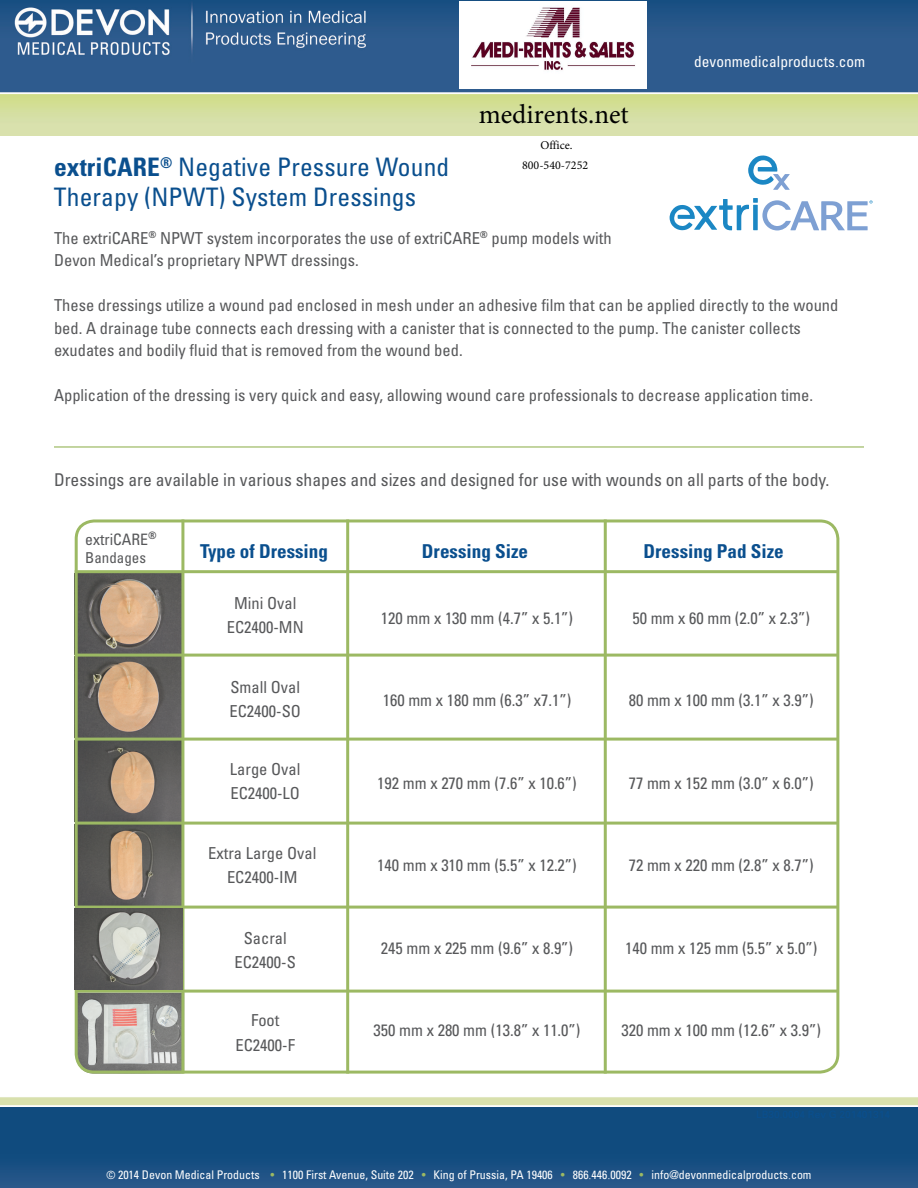
<style>
.page{position:relative;width:918px;height:1188px;background:#fff}
.page>*{position:absolute;margin:0;border:0;box-sizing:border-box;transform-origin:0 0}
.t1{font:27px "Minion Pro";color:#000}
.Product_-_Title{font:condensed 25.5px "Univers";letter-spacing:.005em;color:#0a4f8e}
.Key_Features_Head{font:700 condensed 19.2px "Univers";color:#0a4f8e}
.Main_Paragraph{font:condensed 17.7px "Univers";color:#57585a}
.Main_Paragraph-2{font:condensed 16.5px/22.5px "Univers";color:#57585a}
.Key_Feature_Text{font:condensed 15.75px "Univers";color:#57585a}
.t2{font:condensed 15.3px "Univers";color:#fff}
.Key_Feature_Text-2{font:condensed 15px "Univers";color:#57585a}
.t3{font:12px/19.8px "Minion Pro";color:#000;text-align:center}
.t4{font:condensed 11.85px "Univers";color:#fff}
.s1{font-weight:700}
.s2{font-family:"Times New Roman";font-stretch:normal}
.s3{font-size:11.25px}
.s4{color:#9cb963}
</style>
<div class="page">
<img style="left:0;top:0;width:918px;height:1188px">
<svg style="left:0;top:137px;width:918px;height:74px"></svg>
<img style="left:76px;top:993px;width:105px;height:81px">
<img style="left:79px;top:825px;width:102px;height:81px">
<img style="left:79px;top:741px;width:102px;height:81px">
<img style="left:79px;top:657px;width:102px;height:81px">
<img style="left:79px;top:573px;width:102px;height:81px">
<hr style="left:54px;top:446px;width:810px;height:2px;background:#9cb963">
<hr style="left:75px;top:570px;width:764px;height:3px;background:#9cb963">
<hr style="left:75px;top:654px;width:764px;height:3px;background:#9cb963">
<hr style="left:75px;top:738px;width:764px;height:3px;background:#9cb963">
<hr style="left:76px;top:822px;width:762px;height:3px;background:#9cb963">
<hr style="left:76px;top:906px;width:762px;height:3px;background:#9cb963">
<hr style="left:76px;top:990px;width:762px;height:3px;background:#9cb963">
<hr style="left:346px;top:519px;width:3px;height:555px;background:#9cb963">
<hr style="left:181px;top:519px;width:3px;height:555px;background:#9cb963">
<hr style="left:604px;top:519px;width:3px;height:555px;background:#9cb963">
<div style="left:75px;top:519px;width:764px;height:555px;border:3px solid #9cb963;border-radius:18px"></div>
<svg style="left:748px;top:155px;width:42px;height:35px"></svg>
<svg style="left:670px;top:198px;width:203px;height:32px"></svg>
<img style="left:75px;top:909px;width:108px;height:81px">
<img style="left:460px;top:1px;width:187px;height:87px">
<p class="Product_-_Title" style="left:54px;top:151px;width:397px"><span class="s1">extriCARE</span><sup>®</sup> Negative Pressure Wound</p>
<p class="Product_-_Title" style="left:54px;top:181px;width:364px">Therapy (NPWT) System Dressings</p>
<h1 class="t1" style="left:479px;top:96px;width:152px">medirents.net</h1>
<p class="t3" style="left:522px;top:136px;width:68px">Office.<br>800-540-7252</p>
<p class="t2" style="left:694px;top:51px;width:173px">devonmedicalproducts<span class="s2">.</span>com</p>
<p class="Main_Paragraph-2" style="left:54px;top:226px;width:559px">The extriCARE<sup>®</sup> NPWT system incorporates the use of extriCARE<sup>®</sup> pump models with</p>
<p class="Main_Paragraph-2" style="left:54px;top:249px;width:306px">Devon Medical’s proprietary NPWT dressings.</p>
<p class="Main_Paragraph-2" style="left:54px;top:294px;width:786px">These dressings utilize a wound pad enclosed in mesh under an adhesive film that can be applied directly to the wound bed. A drainage tube connects each dressing with a canister that is connected to the pump. The canister collects exudates and bodily fluid that is removed from the wound bed.</p>
<p class="Main_Paragraph-2" style="left:54px;top:384px;width:761px">Application of the dressing is very quick and easy, allowing wound care professionals to decrease application time.</p>
<p class="Main_Paragraph" style="left:54px;top:468px;width:777px">Dressings are available in various shapes and sizes and designed for use with wounds on all parts of the body.</p>
<p class="Key_Feature_Text" style="left:85px;top:529px;width:73px">extriCARE<sup>®</sup></p>
<p class="Key_Feature_Text-2" style="left:85px;top:548px;width:62px">Bandages</p>
<p class="Key_Features_Head" style="left:200px;top:539px;width:129px">Type of Dressing</p>
<p class="Key_Features_Head" style="left:422px;top:539px;width:108px">Dressing Size</p>
<p class="Key_Features_Head" style="left:644px;top:539px;width:142px">Dressing Pad Size</p>
<p class="Main_Paragraph-2" style="left:234px;top:592px;width:64px">Mini Oval</p>
<p class="Main_Paragraph-2" style="left:227px;top:616px;width:78px">EC2400-MN</p>
<p class="Main_Paragraph-2" style="left:381px;top:606px;width:194px">120 mm x 130 mm (4.7” x 5.1”)</p>
<p class="Main_Paragraph-2" style="left:632px;top:606px;width:179px">50 mm x 60 mm (2.0” x 2.3”)</p>
<p class="Main_Paragraph-2" style="left:230px;top:675px;width:71px">Small Oval</p>
<p class="Main_Paragraph-2" style="left:230px;top:699px;width:73px">EC2400-SO</p>
<p class="Main_Paragraph-2" style="left:230px;top:757px;width:72px">Large Oval</p>
<p class="Main_Paragraph-2" style="left:230px;top:781px;width:71px">EC2400-LO</p>
<p class="Main_Paragraph-2" style="left:208px;top:841px;width:110px">Extra Large Oval</p>
<p class="Main_Paragraph-2" style="left:227px;top:865px;width:72px">EC2400-IM</p>
<p class="Main_Paragraph-2" style="left:244px;top:926px;width:45px">Sacral</p>
<p class="Main_Paragraph-2" style="left:235px;top:950px;width:63px">EC2400-S</p>
<p class="Main_Paragraph-2" style="left:251px;top:1009px;width:30px">Foot</p>
<p class="Main_Paragraph-2" style="left:235px;top:1033px;width:61px">EC2400-F</p>
<p class="Main_Paragraph-2" style="left:383px;top:689px;width:190px">160 mm x 180 mm (6.3” x7.1”)</p>
<p class="Main_Paragraph-2" style="left:629px;top:689px;width:187px">80 mm x 100 mm (3.1” x 3.9”)</p>
<p class="Main_Paragraph-2" style="left:377px;top:771px;width:201px">192 mm x 270 mm (7.6” x 10.6”)</p>
<p class="Main_Paragraph-2" style="left:629px;top:771px;width:187px">77 mm x 152 mm (3.0” x 6.0”)</p>
<p class="Main_Paragraph-2" style="left:377px;top:854px;width:201px">140 mm x 310 mm (5.5” x 12.2”)</p>
<p class="Main_Paragraph-2" style="left:629px;top:854px;width:187px">72 mm x 220 mm (2.8” x 8.7”)</p>
<p class="Main_Paragraph-2" style="left:381px;top:936px;width:194px">245 mm x 225 mm (9.6” x 8.9”)</p>
<p class="Main_Paragraph-2" style="left:625px;top:936px;width:194px">140 mm x 125 mm (5.5” x 5.0”)</p>
<p class="Main_Paragraph-2" style="left:374px;top:1019px;width:209px">350 mm x 280 mm (13.8” x 11.0”)</p>
<p class="Main_Paragraph-2" style="left:621px;top:1019px;width:201px">320 mm x 100 mm (12.6” x 3.9”)</p>
<p class="t4" style="left:106px;top:1168px;width:707px"><span class="s3">©</span> 2014 Devon Medical Products <span class="s4">•</span> 1100 First Avenue, Suite 202 <span class="s4">•</span> King of Prussia, PA 19406 <span class="s4">•</span> 866<span class="s2">.</span>446<span class="s2">.</span>0092 <span class="s4">•</span> info@devonmedicalproducts<span class="s2">.</span>com</p>
</div>
